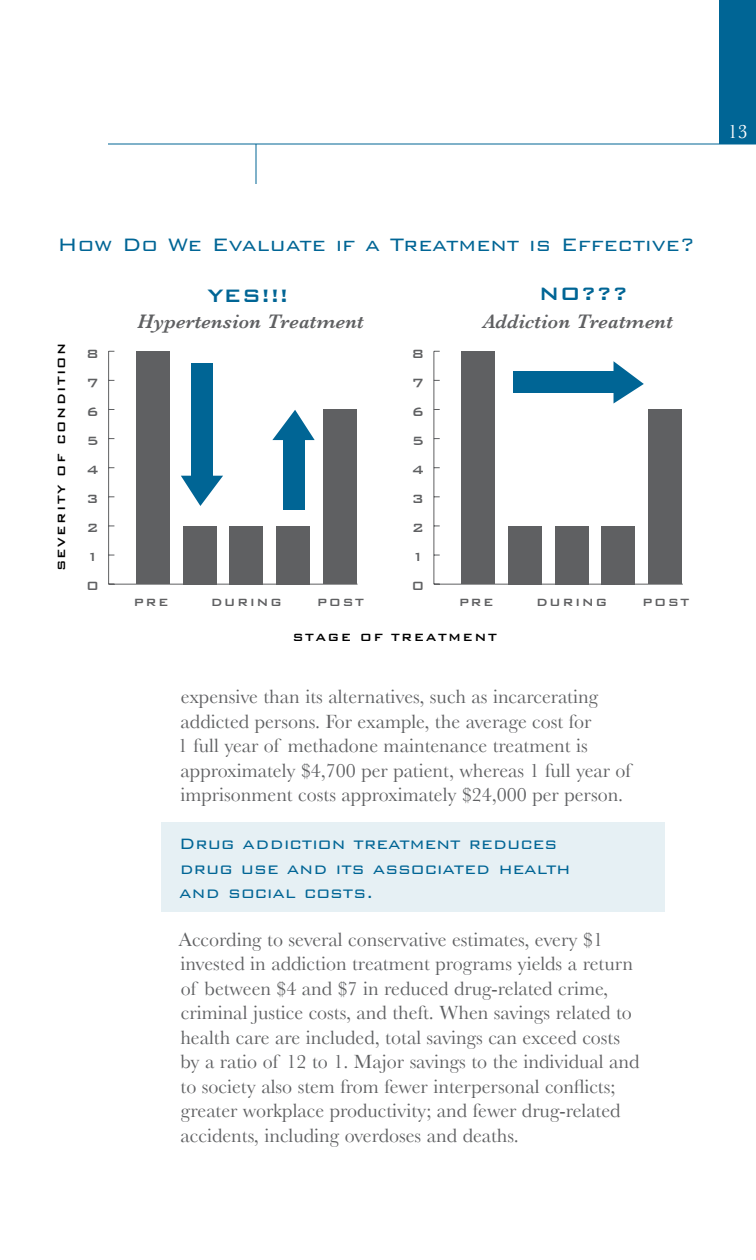
<style>
.page{position:relative;width:756px;height:1260px;background:#fff}
.page>*{position:absolute;margin:0;border:0;box-sizing:border-box;transform-origin:0 0}
.t1{font:300 24px "Bank Gothic BT";color:#006595}
.t2{font:500 24px "Bank Gothic BT";color:#006595}
.t3{font:20px/24.6px "Baskerville";color:#5f6062}
.t4{font:300 20px/24.4px "Bank Gothic BT";color:#006595}
.t5{font:italic 600 20px "Baskerville";letter-spacing:.01em;color:#5f6062}
.t6{font:20px "Baskerville";color:#fff}
.t7{font:500 16px/29px "Bank Gothic";color:#5f6062;text-align:justify}
.t8{font:500 14px "Bank Gothic";letter-spacing:.1em;color:#000}
.t9{font:500 14px "Bank Gothic";letter-spacing:.1em;color:#5f6062}
</style>
<div class="page">
<div style="left:719px;top:0;width:37px;height:144px;background:#006595"></div>
<hr style="left:108px;top:144px;width:648px;height:1px;background:#006595">
<hr style="left:256px;top:144px;width:1px;height:40px;background:#006595">
<div style="left:161px;top:822px;width:504px;height:90px;background:#e6f0f4"></div>
<hr style="left:109px;top:584px;width:249px;height:1px;background:#5f6062">
<hr style="left:108px;top:351px;width:1px;height:233px;background:#5f6062">
<div style="left:136px;top:351px;width:34px;height:233px;background:#5f6062"></div>
<div style="left:183px;top:526px;width:34px;height:58px;background:#5f6062"></div>
<div style="left:230px;top:526px;width:33px;height:58px;background:#5f6062"></div>
<div style="left:276px;top:526px;width:34px;height:58px;background:#5f6062"></div>
<div style="left:323px;top:409px;width:33px;height:175px;background:#5f6062"></div>
<hr style="left:434px;top:584px;width:249px;height:1px;background:#5f6062">
<hr style="left:434px;top:351px;width:1px;height:233px;background:#5f6062">
<div style="left:462px;top:351px;width:33px;height:233px;background:#5f6062"></div>
<div style="left:508px;top:526px;width:34px;height:58px;background:#5f6062"></div>
<div style="left:555px;top:526px;width:33px;height:58px;background:#5f6062"></div>
<div style="left:601px;top:526px;width:34px;height:58px;background:#5f6062"></div>
<div style="left:648px;top:409px;width:34px;height:175px;background:#5f6062"></div>
<svg style="left:181px;top:476px;width:42px;height:30px"></svg>
<div style="left:191px;top:363px;width:22px;height:121px;background:#006595"></div>
<svg style="left:614px;top:361px;width:30px;height:42px"></svg>
<div style="left:513px;top:371px;width:108px;height:22px;background:#006595"></div>
<svg style="left:272px;top:410px;width:43px;height:30px"></svg>
<div style="left:283px;top:432px;width:21px;height:78px;background:#006595"></div>
<p class="t6" style="left:728px;top:120px;width:21px">13</p>
<p class="t1" style="left:58px;top:232px;width:639px">How Do We Evaluate if a Treatment is Effective?</p>
<p class="t2" style="left:207px;top:283px;width:83px">YES!!!</p>
<p class="t2" style="left:539px;top:281px;width:91px">NO???</p>
<p class="t8" style="left:51px;top:571px;width:230px;rotate:-90deg">SEVERITY OF CONDITION</p>
<p class="t5" style="left:138px;top:310px;width:228px">Hypertension Treatment</p>
<p class="t5" style="left:483px;top:310px;width:192px">Addiction Treatment</p>
<p class="t7" style="left:87px;top:338px;width:14px">8<br>7<br>6<br>5<br>4<br>3<br>2<br>1<br>0</p>
<p class="t7" style="left:412px;top:338px;width:14px">8<br>7<br>6<br>5<br>4<br>3<br>2<br>1<br>0</p>
<p class="t9" style="left:134px;top:592px;width:36px">PRE</p>
<p class="t9" style="left:211px;top:592px;width:73px">DURING</p>
<p class="t9" style="left:317px;top:592px;width:48px">POST</p>
<p class="t9" style="left:459px;top:592px;width:36px">PRE</p>
<p class="t9" style="left:536px;top:592px;width:73px">DURING</p>
<p class="t9" style="left:642px;top:592px;width:48px">POST</p>
<p class="t8" style="left:293px;top:627px;width:206px">STAGE OF TREATMENT</p>
<p class="t3" style="left:178px;top:684px;width:455px">expensive than its alternatives, such as incarcerating addicted persons. For example, the average cost for<br>1 full year of methadone maintenance treatment is approximately $4,700 per patient, whereas 1 full year of imprisonment costs approximately $24,000 per person.</p>
<p class="t4" style="left:179px;top:832px;width:393px">Drug addiction treatment reduces drug use and its associated health and social costs.</p>
<p class="t3" style="left:179px;top:927px;width:463px">According to several conservative estimates, every $1 invested in addiction treatment programs yields a return of between $4 and $7 in reduced drug-related crime, criminal justice costs, and theft. When savings related to health care are included, total savings can exceed costs by a ratio of 12 to 1. Major savings to the individual and to society also stem from fewer interpersonal conflicts; greater workplace productivity; and fewer drug-related accidents, including overdoses and deaths.</p>
</div>
